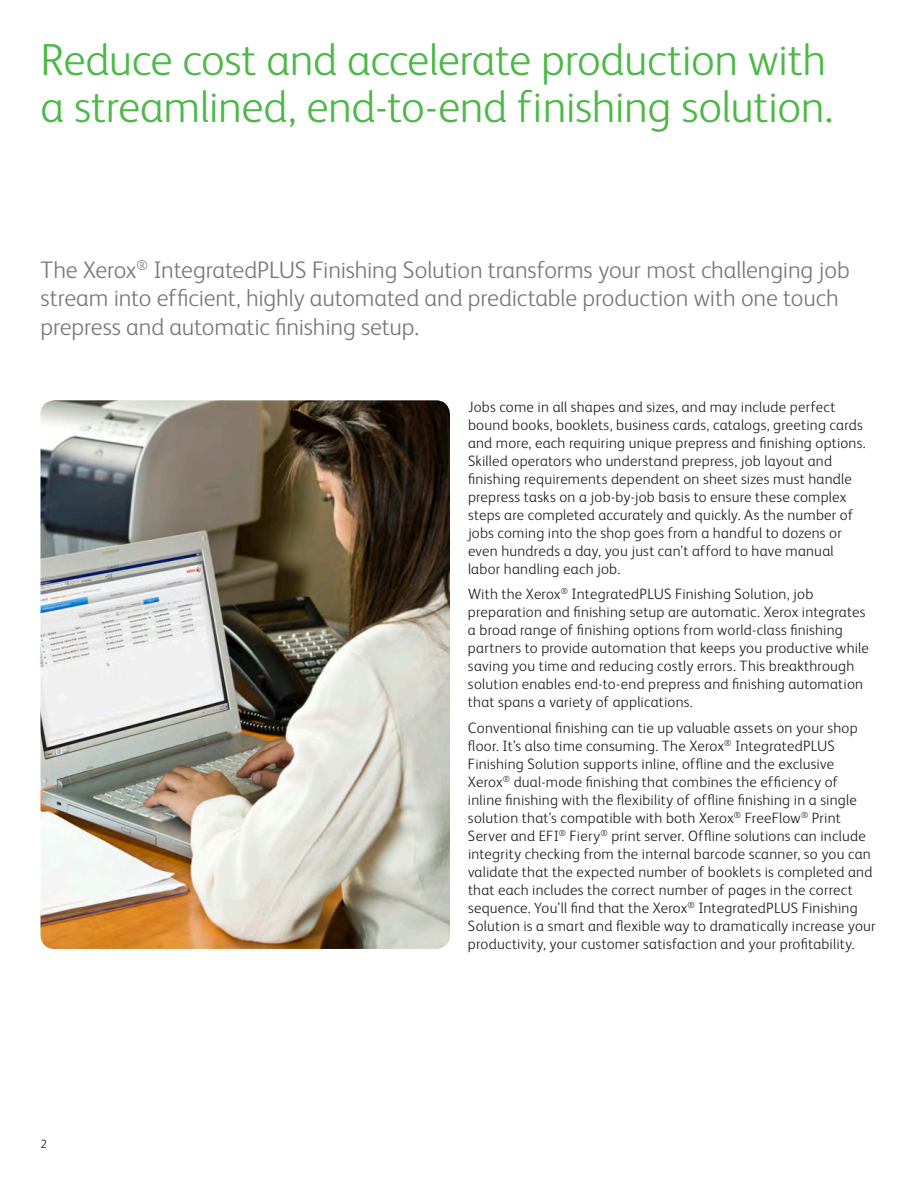
<style>
.page{position:relative;width:918px;height:1188px;background:#fff}
.page>*{position:absolute;margin:0;border:0;box-sizing:border-box;transform-origin:0 0}
.Interior_Page_Title{font:300 45px/46.5px "Xerox Sans";letter-spacing:-.01em;color:#4cb848}
.Intro_Para___Body_Te{font:300 24px/28.5px "Xerox Sans";letter-spacing:-.005em;color:#76787b}
.Body_Text___K{font:300 15px/18px "Xerox Sans";letter-spacing:.015em;color:#231f20}
.INS___Footer___Capti{font:300 12px "Xerox Sans";color:#231f20}
</style>
<div class="page">
<img style="left:40px;top:400px;width:410px;height:549px">
<p class="Interior_Page_Title" style="left:40px;top:34px;width:794px">Reduce cost and accelerate production with a streamlined, end-to-end finishing solution.</p>
<p class="Intro_Para___Body_Te" style="left:40px;top:254px;width:811px">The Xerox<sup>®</sup> IntegratedPLUS Finishing Solution transforms your most challenging job stream into efficient, highly automated and predictable production with one touch prepress and automatic finishing setup.</p>
<p class="INS___Footer___Capti" style="left:40px;top:1136px;width:8px">2</p>
<p class="Body_Text___K" style="left:468px;top:397px;width:399px">Jobs come in all shapes and sizes, and may include perfect bound books, booklets, business cards, catalogs, greeting cards and more, each requiring unique prepress and finishing options.<br>Skilled operators who understand prepress, job layout and finishing requirements dependent on sheet sizes must handle prepress tasks on a job-by-job basis to ensure these complex steps are completed accurately and quickly. As the number of jobs coming into the shop goes from a handful to dozens or even hundreds a day, you just can’t afford to have manual labor handling each job.</p>
<p class="Body_Text___K" style="left:468px;top:585px;width:402px">With the Xerox<sup>®</sup> IntegratedPLUS Finishing Solution, job preparation and finishing setup are automatic. Xerox integrates a broad range of finishing options from world-class finishing partners to provide automation that keeps you productive while saving you time and reducing costly errors. This breakthrough solution enables end-to-end prepress and finishing automation that spans a variety of applications.</p>
<p class="Body_Text___K" style="left:468px;top:718px;width:409px">Conventional finishing can tie up valuable assets on your shop floor. It’s also time consuming. The Xerox<sup>®</sup> IntegratedPLUS Finishing Solution supports inline, offline and the exclusive Xerox<sup>®</sup> dual-mode finishing that combines the efficiency of inline finishing with the flexibility of offline finishing in a single solution that’s compatible with both Xerox<sup>®</sup> FreeFlow<sup>®</sup> Print Server and EFI<sup>®</sup> Fiery<sup>®</sup> print server. Offline solutions can include integrity checking from the internal barcode scanner, so you can validate that the expected number of booklets is completed and that each includes the correct number of pages in the correct sequence. You’ll find that the Xerox<sup>®</sup> IntegratedPLUS Finishing Solution is a smart and flexible way to dramatically increase your productivity, your customer satisfaction and your profitability.</p>
</div>
